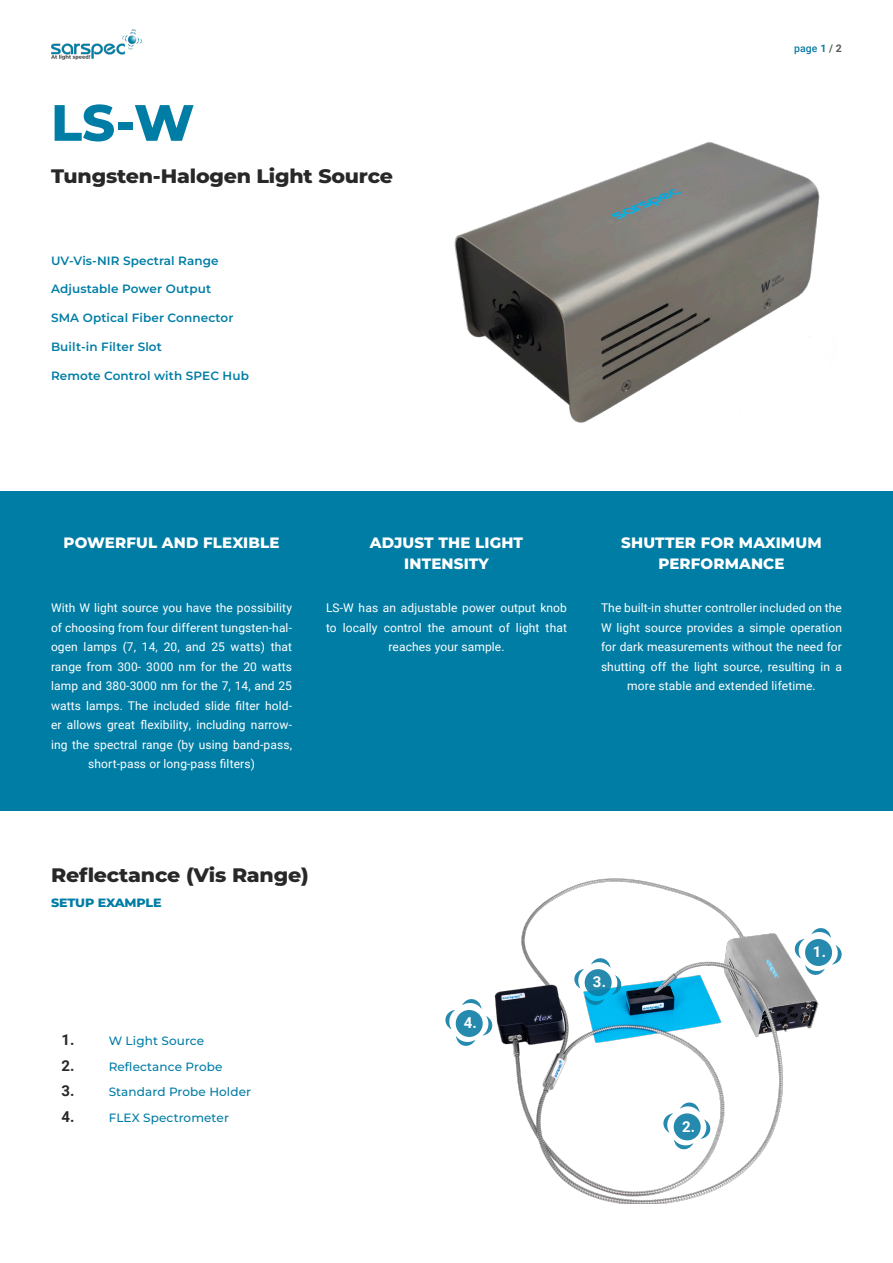
<style>
.page{position:relative;width:893px;height:1263px;background:#fff}
.page>*{position:absolute;margin:0;border:0;box-sizing:border-box;transform-origin:0 0}
.t1{font:800 51px "Montserrat";color:#007da5}
.t2{font:800 19.5px "Montserrat";letter-spacing:-.01em;color:#282828;scale:1.05 1}
.t3{font:800 15px/21px "Montserrat";letter-spacing:.01em;color:#fff;text-align:center}
.t4{font:700 15px "Roboto";color:#282828}
.t5{font:700 15px "Roboto";color:#fff}
.t6{font:12px/19.5px "Roboto";letter-spacing:.01em;color:#fff;text-align:center}
.t7{font:600 12px "Montserrat";letter-spacing:.01em;color:#007da5}
.t8{font:500 12px "Montserrat";letter-spacing:.01em;color:#007da5}
.t9{font:800 12px "Montserrat";letter-spacing:-.01em;color:#007da5;scale:1.05 1}
.t10{font:500 10.5px "Roboto";color:#0d7da4}
.s1{font-weight:700}
.s2{font-weight:700;color:#575756}
</style>
<div class="page">
<img style="left:51px;top:30px;width:91px;height:30px">
<div style="left:0;top:492px;width:893px;height:319px;background:#007da5"></div>
<img style="left:454px;top:142px;width:366px;height:281px">
<img style="left:494px;top:878px;width:325px;height:325px">
<svg style="left:573px;top:957px;width:50px;height:49px"></svg>
<svg style="left:445px;top:999px;width:48px;height:47px"></svg>
<svg style="left:662px;top:1101px;width:50px;height:50px"></svg>
<svg style="left:793px;top:926px;width:49px;height:50px"></svg>
<p class="t1" style="left:51px;top:85px;width:145px">LS-W</p>
<p class="t2" style="left:51px;top:162px;width:327px">Tungsten-Halogen Light Source</p>
<p class="t7" style="left:51px;top:252px;width:169px">UV-Vis-NIR Spectral Range</p>
<p class="t7" style="left:51px;top:281px;width:162px">Adjustable Power Output</p>
<p class="t7" style="left:51px;top:309px;width:184px">SMA Optical Fiber Connector</p>
<p class="t7" style="left:51px;top:338px;width:112px">Built-in Filter Slot</p>
<p class="t7" style="left:51px;top:367px;width:199px">Remote Control with SPEC Hub</p>
<p class="t10" style="left:794px;top:40px;width:49px">page <span class="s1">1</span> <span class="s2">/ 2</span></p>
<p class="t3" style="left:63px;top:531px;width:218px">POWERFUL AND FLEXIBLE</p>
<p class="t6" style="left:51px;top:598px;width:243px">With W light source you have the possibility of choosing from four different tungsten-hal&shy;ogen lamps (7, 14, 20, and 25 watts) that range from 300- 3000 nm for the 20 watts lamp and 380-3000 nm for the 7, 14, and 25 watts lamps. The included slide filter hold&shy;er allows great flexibility, including narrow&shy;ing the spectral range (by using band-pass, short-pass or long-pass filters)</p>
<p class="t3" style="left:370px;top:531px;width:155px">ADJUST THE LIGHT<br>INTENSITY</p>
<p class="t3" style="left:621px;top:531px;width:202px">SHUTTER FOR MAXIMUM<br>PERFORMANCE</p>
<p class="t6" style="left:326px;top:598px;width:242px">LS-W has an adjustable power output knob to locally control the amount of light that reaches your sample.</p>
<p class="t6" style="left:601px;top:598px;width:242px">The built-in shutter controller included on the W light source provides a simple operation for dark measurements without the need for shutting off the light source, resulting in a more stable and extended lifetime.</p>
<p class="t2" style="left:51px;top:860px;width:247px">Reflectance (Vis Range)</p>
<p class="t9" style="left:51px;top:894px;width:107px">SETUP EXAMPLE</p>
<p class="t4" style="left:62px;top:1029px;width:15px">1.</p>
<p class="t4" style="left:62px;top:1055px;width:15px">2.</p>
<p class="t4" style="left:62px;top:1080px;width:15px">3.</p>
<p class="t4" style="left:62px;top:1106px;width:15px">4.</p>
<p class="t8" style="left:109px;top:1032px;width:97px">W Light Source</p>
<p class="t8" style="left:109px;top:1058px;width:115px">Reflectance Probe</p>
<p class="t8" style="left:109px;top:1083px;width:144px">Standard Probe Holder</p>
<p class="t8" style="left:109px;top:1109px;width:122px">FLEX Spectrometer</p>
<p class="t5" style="left:464px;top:1012px;width:15px">4.</p>
<p class="t5" style="left:593px;top:971px;width:15px">3.</p>
<p class="t5" style="left:682px;top:1116px;width:15px">2.</p>
<p class="t5" style="left:813px;top:941px;width:15px">1.</p>
</div>
